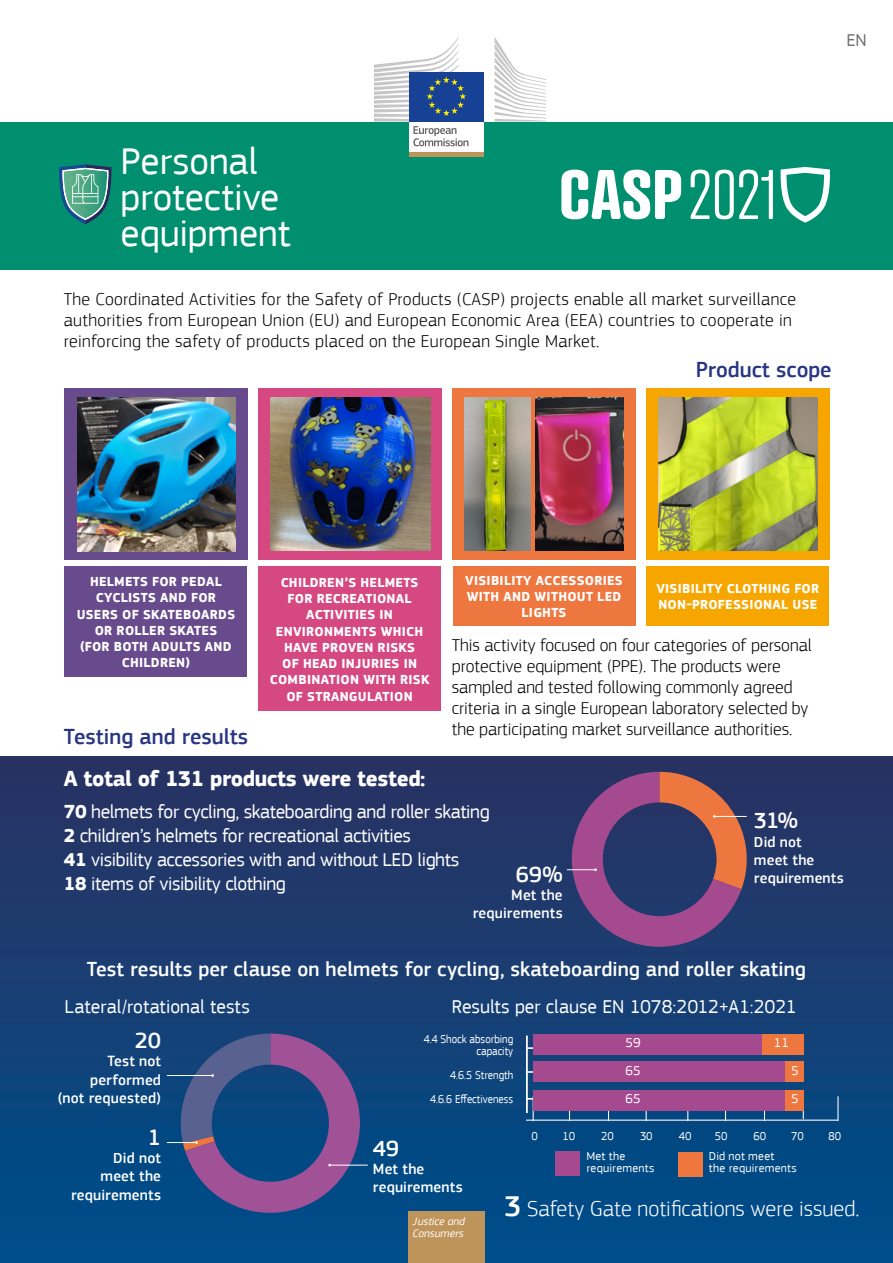
<style>
.page{position:relative;width:893px;height:1263px;background:#fff}
.page>*{position:absolute;margin:0;border:0;box-sizing:border-box;transform-origin:0 0}
.Activity_white{font:39px "EC Square Sans Pro";color:#fff}
.Data_annotation_WHIT{font:500 22.95px "EC Square Sans Pro";letter-spacing:-.005em;color:#fff}
.t1{font:300 22.5px "EC Square Sans Pro";color:#fff}
.t2{font:700 22.5px "EC Square Sans Pro";letter-spacing:-.02em;color:#fff}
.t3{font:500 22.5px "EC Square Sans Pro";color:#283583}
._15pt_WHITE{font:500 21px "EC Square Sans Pro";color:#fff}
._15pt_WHITE-2{font:19.5px "EC Square Sans Pro";letter-spacing:-.02em;color:#fff}
._15pt_WHITE-3{font:19.5px "EC Square Sans Pro";letter-spacing:.005em;color:#fff}
.t4{font:300 18px/21px "EC Square Sans Pro";letter-spacing:.02em;color:#000}
.t5{font:300 18px/21px "EC Square Sans Pro";color:#000}
.Code_Langue{font:18px "EC Square Sans Pro";color:#706f6f}
.Data_annotation_WHIT-2{font:500 15.3px/18.3px "EC Square Sans Pro";letter-spacing:.01em;color:#fff;text-align:right}
.t6{font:700 13.5px/16.2px "EC Square Sans Pro";letter-spacing:.02em;color:#fff;text-align:center}
.t7{font:13.5px "EC Square Sans Pro";color:#fff}
._7pt_BLACK{font:12px/12.5px "EC Square Sans Pro";color:#fff;text-align:right;scale:.9 1}
._7pt_BLACK-2{font:12px/12px "EC Square Sans Pro";letter-spacing:.02em;color:#fff}
._7pt_BLACK-3{font:12px "EC Square Sans Pro";color:#fff;scale:.95 1}
.t8{font:italic 11.25px/12px "EC Square Sans Pro";color:#fff}
.s1{font-weight:700}
.s2{font-weight:500;font-size:30px}
</style>
<div class="page">
<img style="left:0;top:756px;width:893px;height:507px">
<div style="left:0;top:121px;width:893px;height:149px;background:#00906f"></div>
<div style="left:408px;top:1212px;width:77px;height:51px;background:#bf945b"></div>
<div style="left:409px;top:120px;width:74px;height:33px;background:#fff"></div>
<hr style="left:409px;top:152px;width:74px;height:4px;background:#bf945b">
<svg style="left:495px;top:38px;width:51px;height:83px"></svg>
<div style="left:409px;top:72px;width:74px;height:49px;background:#164194"></div>
<svg style="left:374px;top:37px;width:94px;height:109px"></svg>
<svg style="left:567px;top:772px;width:191px;height:175px;background:#61446f"></svg>
<svg style="left:780px;top:167px;width:50px;height:56px"></svg>
<svg style="left:561px;top:170px;width:120px;height:49px"></svg>
<svg style="left:691px;top:170px;width:18px;height:49px"></svg>
<svg style="left:715px;top:170px;width:58px;height:49px"></svg>
<svg style="left:59px;top:164px;width:53px;height:60px"></svg>
<div style="left:65px;top:566px;width:182px;height:111px;background:#684b8c"></div>
<div style="left:258px;top:566px;width:183px;height:145px;background:#d54881"></div>
<div style="left:453px;top:566px;width:182px;height:60px;background:#ee763f"></div>
<div style="left:647px;top:566px;width:182px;height:60px;background:#f7a600"></div>
<div style="left:646px;top:389px;width:183px;height:171px;background:#f7a600"></div>
<img style="left:658px;top:398px;width:160px;height:153px">
<div style="left:258px;top:389px;width:183px;height:171px;background:#d54881"></div>
<div style="left:65px;top:389px;width:183px;height:171px;background:#684b8c"></div>
<img style="left:78px;top:398px;width:157px;height:153px">
<img style="left:271px;top:398px;width:159px;height:153px">
<div style="left:453px;top:389px;width:183px;height:171px;background:#ee763f"></div>
<img style="left:465px;top:398px;width:65px;height:152px">
<img style="left:536px;top:398px;width:87px;height:152px">
<hr style="left:526px;top:1036px;width:2px;height:77px;background:#fff">
<svg style="left:527px;top:1096px;width:9px;height:23px"></svg>
<svg style="left:837px;top:1096px;width:1px;height:23px"></svg>
<hr style="left:526px;top:1119px;width:312px;height:2px;background:#fff">
<div style="left:761px;top:1034px;width:43px;height:21px;background:#ee763f"></div>
<div style="left:784px;top:1061px;width:20px;height:21px;background:#ee763f"></div>
<div style="left:784px;top:1090px;width:20px;height:21px;background:#ee763f"></div>
<div style="left:533px;top:1034px;width:228px;height:21px;background:#a64a90"></div>
<div style="left:533px;top:1061px;width:252px;height:21px;background:#a64a90"></div>
<div style="left:533px;top:1090px;width:252px;height:21px;background:#a64a90"></div>
<div style="left:555px;top:1151px;width:24px;height:24px;background:#a64a90"></div>
<div style="left:678px;top:1152px;width:24px;height:24px;background:#ee763f"></div>
<hr style="left:167px;top:1075px;width:46px;height:1px;background:#fff">
<hr style="left:167px;top:1142px;width:30px;height:1px;background:#fff">
<hr style="left:330px;top:1165px;width:38px;height:1px;background:#fff">
<svg style="left:172px;top:1033px;width:188px;height:180px;background:#404d88"></svg>
<p class="Code_Langue" style="left:846px;top:30px;width:22px">EN</p>
<p class="Activity_white" style="left:121px;top:139px;width:139px">Personal</p>
<p class="Activity_white" style="left:121px;top:175px;width:160px">protective</p>
<p class="Activity_white" style="left:121px;top:211px;width:171px">equipment</p>
<p class="t4" style="left:64px;top:288px;width:734px">The Coordinated Activities for the Safety of Products (CASP) projects enable all market surveillance authorities from European Union (EU) and European Economic Area (EEA) countries to cooperate in reinforcing the safety of products placed on the European Single Market.</p>
<p class="t3" style="left:696px;top:357px;width:137px">Product scope</p>
<p class="t6" style="left:77px;top:574px;width:160px">HELMETS FOR PEDAL<br>CYCLISTS AND FOR<br>USERS OF SKATEBOARDS<br>OR ROLLER SKATES<br>(FOR BOTH ADULTS AND<br>CHILDREN)</p>
<p class="t6" style="left:270px;top:575px;width:161px">CHILDREN’S HELMETS<br>FOR RECREATIONAL<br>ACTIVITIES IN<br>ENVIRONMENTS WHICH<br>HAVE PROVEN RISKS<br>OF HEAD INJURIES IN<br>COMBINATION WITH RISK<br>OF STRANGULATION</p>
<p class="t6" style="left:465px;top:573px;width:159px">VISIBILITY ACCESSORIES<br>WITH AND WITHOUT LED<br>LIGHTS</p>
<p class="t6" style="left:656px;top:581px;width:164px;text-align:left">VISIBILITY CLOTHING FOR<br>NON-PROFESSIONAL USE</p>
<p class="t5" style="left:452px;top:635px;width:361px">This activity focused on four categories of personal protective equipment (PPE). The products were sampled and tested following commonly agreed criteria in a single European laboratory selected by the participating market surveillance authorities.</p>
<p class="t3" style="left:64px;top:723px;width:186px">Testing and results</p>
<p class="t2" style="left:64px;top:765px;width:363px">A total of 131 products were tested:</p>
<p class="_15pt_WHITE-2" style="left:64px;top:800px;width:427px"><span class="s1">70</span> helmets for cycling, skateboarding and roller skating</p>
<p class="_15pt_WHITE-2" style="left:64px;top:824px;width:349px"><span class="s1">2</span> children’s helmets for recreational activities</p>
<p class="_15pt_WHITE-2" style="left:64px;top:848px;width:397px"><span class="s1">41</span> visibility accessories with and without LED lights</p>
<p class="_15pt_WHITE-2" style="left:64px;top:872px;width:224px"><span class="s1">18</span> items of visibility clothing</p>
<p class="Data_annotation_WHIT" style="left:516px;top:861px;width:49px">69%</p>
<p class="Data_annotation_WHIT-2" style="left:473px;top:886px;width:91px">Met the requirements</p>
<p class="Data_annotation_WHIT" style="left:754px;top:807px;width:46px">31%</p>
<p class="Data_annotation_WHIT-2" style="left:754px;top:833px;width:91px;text-align:left">Did not<br>meet the requirements</p>
<p class="_15pt_WHITE" style="left:87px;top:957px;width:721px">Test results per clause on helmets for cycling, skateboarding and roller skating</p>
<p class="_15pt_WHITE-3" style="left:65px;top:995px;width:187px">Lateral/rotational tests</p>
<p class="Data_annotation_WHIT" style="left:135px;top:1027px;width:28px">20</p>
<p class="Data_annotation_WHIT-2" style="left:90px;top:1052px;width:72px">Test not performed</p>
<p class="Data_annotation_WHIT-2" style="left:58px;top:1089px;width:105px">(not requested)</p>
<p class="Data_annotation_WHIT" style="left:148px;top:1123px;width:15px">1</p>
<p class="Data_annotation_WHIT-2" style="left:71px;top:1149px;width:91px">Did not<br>meet the requirements</p>
<p class="_15pt_WHITE-2" style="left:452px;top:995px;width:346px">Results per clause EN 1078:2012+A1:2021</p>
<p class="_7pt_BLACK" style="left:424px;top:1033px;width:101px">4.4 Shock absorbing capacity</p>
<p class="_7pt_BLACK" style="left:450px;top:1069px;width:71px">4.6.5 Strength</p>
<p class="_7pt_BLACK" style="left:430px;top:1093px;width:94px">4.6.6 Effectiveness</p>
<p class="_7pt_BLACK-3" style="left:531px;top:1129px;width:8px">0</p>
<p class="_7pt_BLACK-3" style="left:562px;top:1129px;width:15px">10</p>
<p class="_7pt_BLACK-3" style="left:601px;top:1129px;width:15px">20</p>
<p class="_7pt_BLACK-3" style="left:640px;top:1129px;width:15px">30</p>
<p class="_7pt_BLACK-3" style="left:679px;top:1129px;width:15px">40</p>
<p class="_7pt_BLACK-3" style="left:715px;top:1129px;width:15px">50</p>
<p class="_7pt_BLACK-3" style="left:754px;top:1129px;width:15px">60</p>
<p class="_7pt_BLACK-3" style="left:791px;top:1129px;width:15px">70</p>
<p class="_7pt_BLACK-3" style="left:828px;top:1129px;width:15px">80</p>
<p class="t7" style="left:625px;top:1035px;width:17px">59</p>
<p class="t7" style="left:774px;top:1035px;width:17px">11</p>
<p class="t7" style="left:625px;top:1062px;width:17px">65</p>
<p class="t7" style="left:791px;top:1062px;width:9px">5</p>
<p class="t7" style="left:625px;top:1090px;width:17px">65</p>
<p class="t7" style="left:791px;top:1090px;width:9px">5</p>
<p class="Data_annotation_WHIT" style="left:373px;top:1134px;width:28px">49</p>
<p class="Data_annotation_WHIT-2" style="left:373px;top:1160px;width:91px;text-align:left">Met the requirements</p>
<p class="_7pt_BLACK-2" style="left:586px;top:1150px;width:70px">Met the requirements</p>
<p class="_7pt_BLACK-2" style="left:709px;top:1150px;width:89px">Did not meet<br>the requirements</p>
<p class="t1" style="left:504px;top:1195px;width:357px"><span class="s2">3</span> Safety Gate notifications were issued.</p>
<p class="t8" style="left:412px;top:1215px;width:54px">Justice and<br>Consumers</p>
</div>
